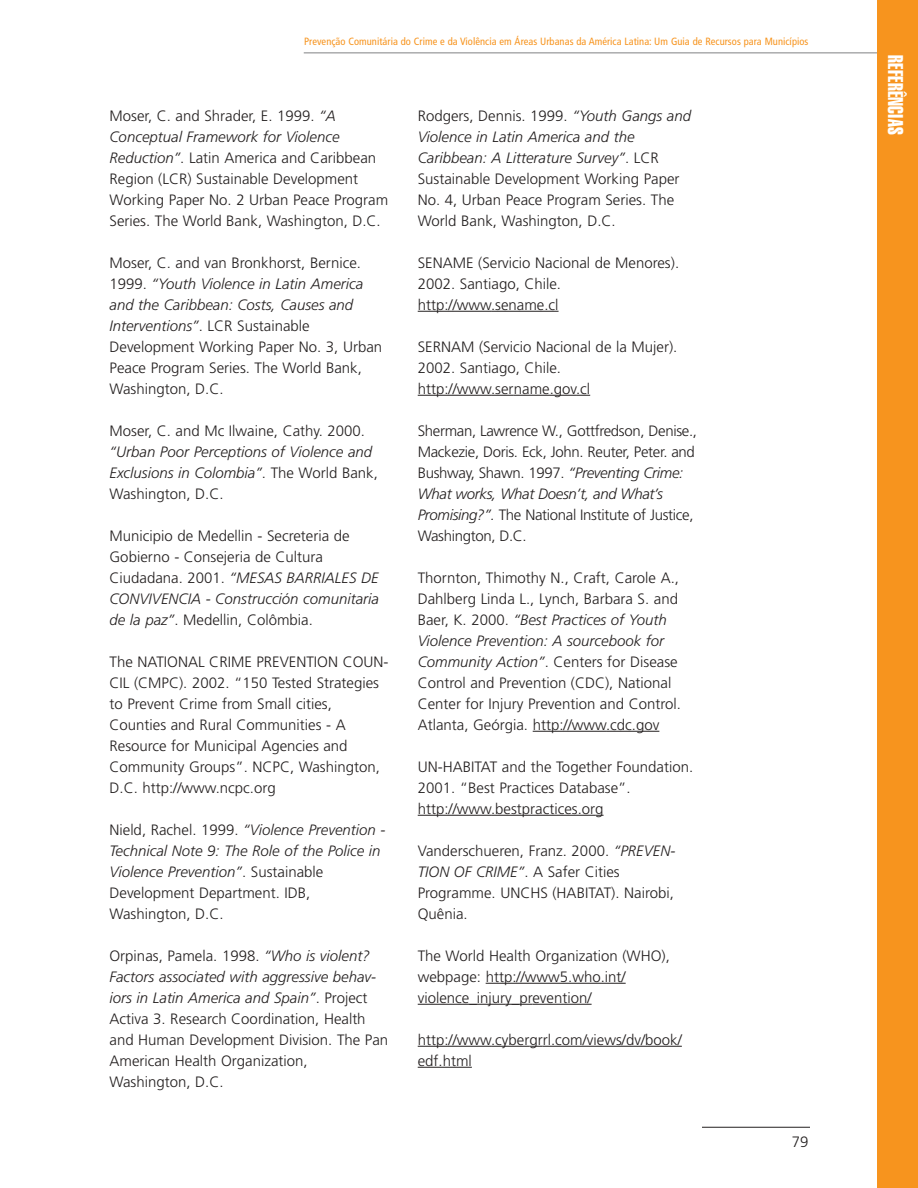
<style>
.page{position:relative;width:918px;height:1188px;background:#fff}
.page>*{position:absolute;margin:0;border:0;box-sizing:border-box;transform-origin:0 0}
.t1{font:21px "Helvetica Extra Compressed";letter-spacing:.01em;color:#fff}
.t2{font:300 15px/21px "Frutiger";color:#231f1f}
.t3{font:italic 300 15px/21px "Frutiger";color:#231f1f}
.t4{font:300 15px/21px "Frutiger";letter-spacing:-.02em;color:#231f1f}
.t5{font:condensed 10.5px "Frutiger";letter-spacing:.005em;color:#f7941e}
.s1{font-style:italic}
.s2{font-style:normal}
</style>
<div class="page">
<hr style="left:702px;top:1127px;width:108px;height:1px;background:#231f1f">
<hr style="left:304px;top:52px;width:614px;height:1px;background:#808284">
<hr style="left:418px;top:311px;width:73px;height:1px;background:#231f1f">
<hr style="left:491px;top:311px;width:68px;height:1px;background:#231f1f">
<hr style="left:418px;top:395px;width:73px;height:1px;background:#231f1f">
<svg style="left:491px;top:395px;width:23px;height:1px"></svg>
<hr style="left:514px;top:395px;width:62px;height:1px;background:#231f1f">
<svg style="left:576px;top:395px;width:14px;height:1px"></svg>
<hr style="left:533px;top:731px;width:73px;height:1px;background:#231f1f">
<hr style="left:606px;top:731px;width:53px;height:1px;background:#231f1f">
<hr style="left:418px;top:815px;width:73px;height:1px;background:#231f1f">
<hr style="left:491px;top:815px;width:104px;height:1px;background:#231f1f">
<hr style="left:486px;top:983px;width:140px;height:1px;background:#231f1f">
<hr style="left:418px;top:1004px;width:87px;height:1px;background:#231f1f">
<svg style="left:505px;top:1004px;width:27px;height:1px"></svg>
<hr style="left:532px;top:1004px;width:60px;height:1px;background:#231f1f">
<hr style="left:418px;top:1046px;width:73px;height:1px;background:#231f1f">
<hr style="left:491px;top:1046px;width:38px;height:1px;background:#231f1f">
<svg style="left:529px;top:1046px;width:14px;height:1px"></svg>
<hr style="left:543px;top:1046px;width:139px;height:1px;background:#231f1f">
<hr style="left:418px;top:1067px;width:54px;height:1px;background:#231f1f">
<div style="left:878px;top:0;width:40px;height:1188px;background:#f7941e"></div>
<p class="t5" style="left:304px;top:38px;width:506px">Prevenção Comunitária do Crime e da Violência em Áreas Urbanas da América Latina: Um Guia de Recursos para Municípios</p>
<p class="t2" style="left:110px;top:106px;width:280px">Moser, C. and Shrader, E. 1999. <span class="s1">“A Conceptual Framework for Violence Reduction”</span>. Latin America and Caribbean Region (LCR) Sustainable Development Working Paper No. 2 Urban Peace Program Series. The World Bank, Washington, D.C.</p>
<p class="t2" style="left:110px;top:253px;width:274px">Moser, C. and van Bronkhorst, Bernice.<br>1999. <span class="s1">“Youth Violence in Latin America and the Caribbean: Costs, Causes and Interventions”</span>. LCR Sustainable Development Working Paper No. 3, Urban Peace Program Series. The World Bank, Washington, D.C.</p>
<p class="t2" style="left:110px;top:421px;width:257px">Moser, C. and Mc Ilwaine, Cathy. 2000.</p>
<p class="t3" style="left:110px;top:442px;width:270px">“Urban Poor Perceptions of Violence and<br>Exclusions in Colombia”<span class="s2">. The World Bank,<br>Washington, D.C.</span></p>
<p class="t2" style="left:110px;top:526px;width:271px">Municipio de Medellin - Secreteria de Gobierno - Consejeria de Cultura Ciudadana. 2001. <span class="s1">“MESAS BARRIALES DE CONVIVENCIA - Construcción comunitaria de la paz”</span>. Medellin, Colômbia.</p>
<p class="t2" style="left:110px;top:652px;width:281px">The NATIONAL CRIME PREVENTION COUN-CIL (CMPC). 2002. “150 Tested Strategies to Prevent Crime from Small cities, Counties and Rural Communities - A Resource for Municipal Agencies and Community Groups”. NCPC, Washington, D.C. http://www.ncpc.org</p>
<p class="t3" style="left:110px;top:820px;width:277px"><span class="s2">Nield, Rachel. 1999.</span> “Violence Prevention - Technical Note 9: The Role of the Police in Violence Prevention”<span class="s2">. Sustainable Development Department. IDB, Washington, D.C.</span></p>
<p class="t2" style="left:110px;top:946px;width:280px">Orpinas, Pamela. 1998. <span class="s1">“Who is violent?<br>Factors associated with aggressive behav&shy;iors in Latin America and Spain”</span>. Project Activa 3. Research Coordination, Health and Human Development Division. The Pan American Health Organization, Washington, D.C.</p>
<p class="t2" style="left:418px;top:106px;width:275px">Rodgers, Dennis. 1999. <span class="s1">“Youth Gangs and Violence in Latin America and the Caribbean: A Litterature Survey”</span>. LCR Sustainable Development Working Paper No. 4, Urban Peace Program Series. The World Bank, Washington, D.C.</p>
<p class="t2" style="left:418px;top:253px;width:263px">SENAME (Servicio Nacional de Menores).<br>2002. Santiago, Chile. http://www.sename.cl</p>
<p class="t2" style="left:418px;top:337px;width:261px">SERNAM (Servicio Nacional de la Mujer).<br>2002. Santiago, Chile. http://www.sername.gov.cl</p>
<p class="t4" style="left:418px;top:421px;width:281px">Sherman, Lawrence W., Gottfredson, Denise., Mackezie, Doris. Eck, John. Reuter, Peter. and Bushway, Shawn. 1997. <span class="s1">“Preventing Crime:<br>What works, What Doesn’t, and What’s Promising?”.</span> The National Institute of Justice, Washington, D.C.</p>
<p class="t2" style="left:418px;top:568px;width:265px">Thornton, Thimothy N., Craft, Carole A., Dahlberg Linda L., Lynch, Barbara S. and Baer, K. 2000. <span class="s1">“Best Practices of Youth Violence Prevention: A sourcebook for Community Action”</span>. Centers for Disease Control and Prevention (CDC), National Center for Injury Prevention and Control.<br>Atlanta, Geórgia. http://www.cdc.gov</p>
<p class="t2" style="left:418px;top:757px;width:277px">UN-HABITAT and the Together Foundation.<br>2001. “Best Practices Database”. http://www.bestpractices.org</p>
<p class="t2" style="left:418px;top:841px;width:259px">Vanderschueren, Franz. 2000. <span class="s1">“PREVEN-<br>TION OF CRIME”</span>. A Safer Cities<br>Programme. UNCHS (HABITAT). Nairobi,<br>Quênia.</p>
<p class="t2" style="left:418px;top:946px;width:254px">The World Health Organization (WHO), webpage: http://www5.who.int/ violence_injury_prevention/</p>
<p class="t2" style="left:418px;top:1030px;width:266px">http://www.cybergrrl.com/views/dv/book/ edf.html</p>
<p class="t2" style="left:792px;top:1133px;width:18px">79</p>
<h1 class="t1" style="left:903px;top:55px;width:81px;rotate:90deg">REFERÊNCIAS</h1>
</div>
